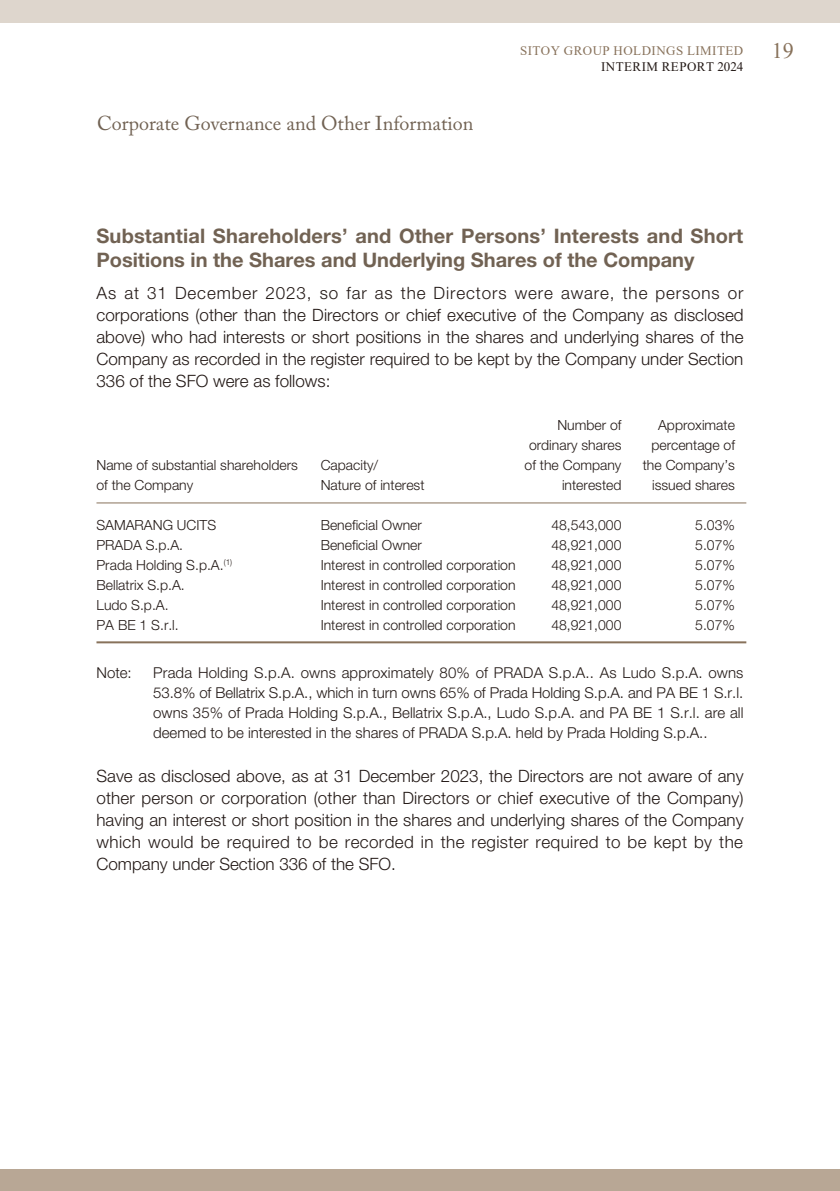
<style>
.page{position:relative;width:840px;height:1191px;background:#fff}
.page>*{position:absolute;margin:0;border:0;box-sizing:border-box;transform-origin:0 0}
.t1{font:22px "Times New Roman";color:#88725b}
.t2{font:700 20px/24px "Helvetica Neue LT Std";letter-spacing:.01em;color:#716253}
.t3{font:20px "Adobe Caslon Pro";color:#716253}
.t4{font:300 17px/22px "Helvetica Neue LT Std";color:#231916;text-align:justify}
.t5{font:300 15px/20px "Helvetica Neue LT Std";color:#231916;text-align:justify}
.t6{font:300 14px/20px "Helvetica Neue LT Std";color:#231916}
.t7{font:13px "Times New Roman";letter-spacing:.035em;color:#88725b}
.t8{font:13px "Times New Roman";letter-spacing:.035em;color:#231916}
</style>
<div class="page">
<hr style="left:96px;top:502px;width:650px;height:1px;background:#88725b">
<hr style="left:96px;top:641px;width:650px;height:2px;background:#88725b">
<div style="left:0;top:1169px;width:839px;height:22px;background:#b8a795"></div>
<div style="left:0;top:0;width:839px;height:23px;background:#ded6cd"></div>
<p class="t3" style="left:97px;top:112px;width:377px">Corporate Governance and Other Information</p>
<p class="t7" style="left:520px;top:41px;width:224px">SITOY GROUP HOLDINGS LIMITED</p>
<p class="t8" style="left:600px;top:57px;width:144px">INTERIM REPORT 2024</p>
<p class="t1" style="left:771px;top:35px;width:23px">19</p>
<p class="t2" style="left:96px;top:224px;width:647px">Substantial Shareholders’ and Other Persons’ Interests and Short<br>Positions in the Shares and Underlying Shares of the Company</p>
<p class="t4" style="left:96px;top:282px;width:648px">As at 31 December 2023, so far as the Directors were aware, the persons or corporations (other than the Directors or chief executive of the Company as disclosed above) who had interests or short positions in the shares and underlying shares of the Company as recorded in the register required to be kept by the Company under Section 336 of the SFO were as follows:</p>
<p class="t6" style="left:96px;top:454px;width:203px">Name of substantial shareholders of the Company</p>
<p class="t6" style="left:320px;top:454px;width:105px">Capacity/<br>Nature of interest</p>
<p class="t6" style="left:524px;top:414px;width:98px;text-align:right">Number of ordinary shares of the Company interested</p>
<p class="t6" style="left:642px;top:414px;width:94px;text-align:right">Approximate percentage of the Company’s issued shares</p>
<p class="t6" style="left:96px;top:514px;width:121px">SAMARANG UCITS</p>
<p class="t6" style="left:320px;top:514px;width:103px">Beneficial Owner</p>
<p class="t6" style="left:551px;top:514px;width:72px">48,543,000</p>
<p class="t6" style="left:694px;top:514px;width:41px">5.03%</p>
<p class="t6" style="left:96px;top:534px;width:88px">PRADA S.p.A.</p>
<p class="t6" style="left:320px;top:534px;width:103px">Beneficial Owner</p>
<p class="t6" style="left:551px;top:534px;width:72px">48,921,000</p>
<p class="t6" style="left:694px;top:534px;width:41px">5.07%</p>
<p class="t6" style="left:96px;top:554px;width:137px">Prada Holding S.p.A.<sup>(1)</sup></p>
<p class="t6" style="left:320px;top:554px;width:196px">Interest in controlled corporation</p>
<p class="t6" style="left:551px;top:554px;width:72px">48,921,000</p>
<p class="t6" style="left:694px;top:554px;width:41px">5.07%</p>
<p class="t6" style="left:96px;top:574px;width:90px">Bellatrix S.p.A.</p>
<p class="t6" style="left:320px;top:574px;width:196px">Interest in controlled corporation</p>
<p class="t6" style="left:551px;top:574px;width:72px">48,921,000</p>
<p class="t6" style="left:694px;top:574px;width:41px">5.07%</p>
<p class="t6" style="left:96px;top:594px;width:74px">Ludo S.p.A.</p>
<p class="t6" style="left:320px;top:594px;width:196px">Interest in controlled corporation</p>
<p class="t6" style="left:551px;top:594px;width:72px">48,921,000</p>
<p class="t6" style="left:694px;top:594px;width:41px">5.07%</p>
<p class="t6" style="left:96px;top:614px;width:84px">PA BE 1 S.r.l.</p>
<p class="t6" style="left:320px;top:614px;width:196px">Interest in controlled corporation</p>
<p class="t6" style="left:551px;top:614px;width:72px">48,921,000</p>
<p class="t6" style="left:694px;top:614px;width:41px">5.07%</p>
<p class="t5" style="left:96px;top:662px;width:37px">Note:</p>
<p class="t5" style="left:153px;top:662px;width:591px">Prada Holding S.p.A. owns approximately 80% of PRADA S.p.A.. As Ludo S.p.A. owns 53.8% of Bellatrix S.p.A., which in turn owns 65% of Prada Holding S.p.A. and PA BE 1 S.r.l. owns 35% of Prada Holding S.p.A., Bellatrix S.p.A., Ludo S.p.A. and PA BE 1 S.r.l. are all deemed to be interested in the shares of PRADA S.p.A. held by Prada Holding S.p.A..</p>
<p class="t4" style="left:96px;top:765px;width:648px">Save as disclosed above, as at 31 December 2023, the Directors are not aware of any other person or corporation (other than Directors or chief executive of the Company) having an interest or short position in the shares and underlying shares of the Company which would be required to be recorded in the register required to be kept by the Company under Section 336 of the SFO.</p>
</div>
